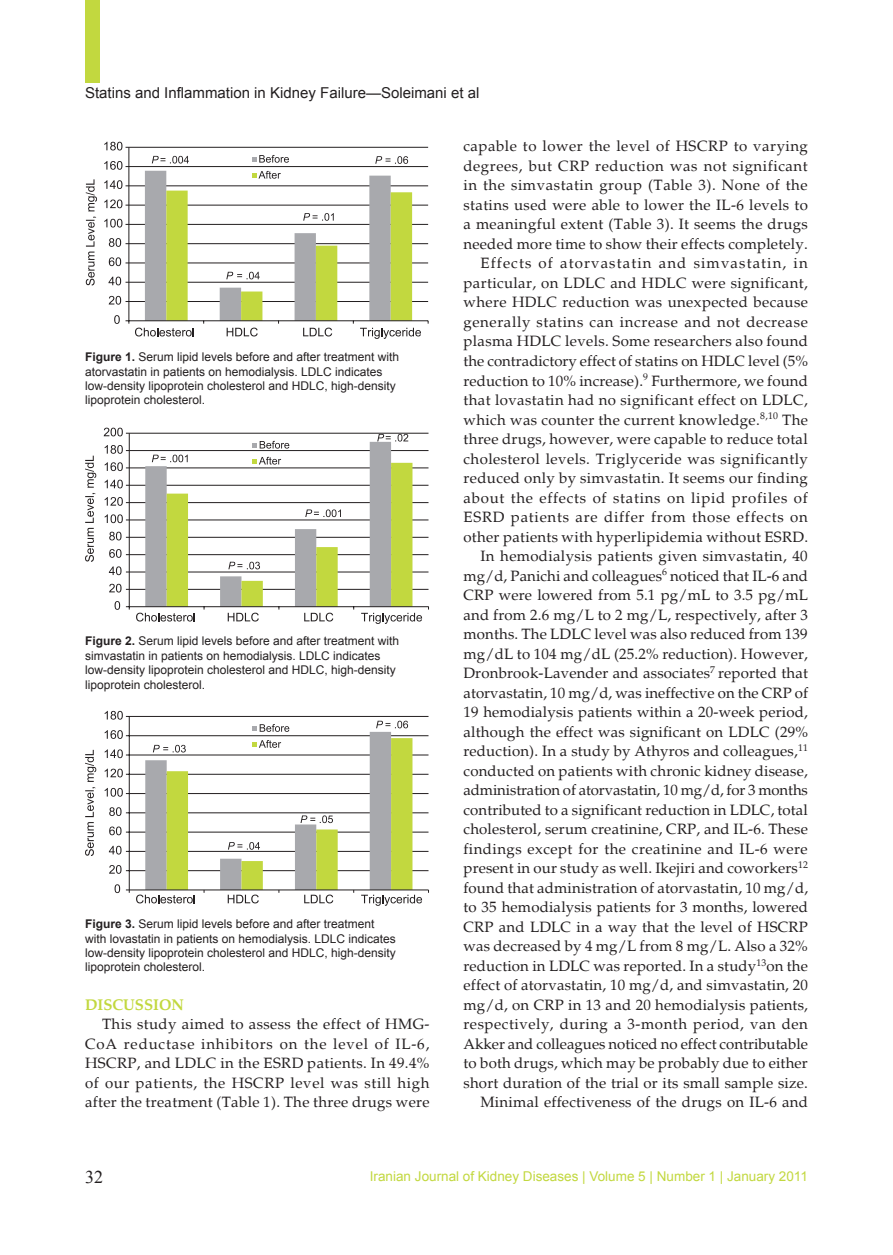
<style>
.page{position:relative;width:893px;height:1255px;background:#fff}
.page>*{position:absolute;margin:0;border:0;box-sizing:border-box;transform-origin:0 0}
.t1{font:18px "Times New Roman";color:#231f20}
.t2{font:700 15.75px "Palatino";color:#c2d83f;scale:.95 1}
.t3{font:15px/19.5px "Palatino";letter-spacing:.01em;color:#231f20;text-align:justify}
.t4{font:15px "Arial";color:#231f20}
.t5{font:13.5px "Arial";color:#c2d83f}
.t6{font:12px/14.4px "Arial";color:#231f20}
.s1{font-weight:700}
</style>
<div class="page">
<div style="left:85px;top:0;width:15px;height:83px;background:#c2d83f"></div>
<svg style="left:114px;top:315px;width:6px;height:9px"></svg>
<svg style="left:109px;top:296px;width:12px;height:8px"></svg>
<svg style="left:109px;top:276px;width:12px;height:9px"></svg>
<svg style="left:109px;top:257px;width:12px;height:9px"></svg>
<svg style="left:109px;top:238px;width:12px;height:9px"></svg>
<svg style="left:104px;top:219px;width:18px;height:8px"></svg>
<svg style="left:104px;top:199px;width:18px;height:9px"></svg>
<svg style="left:104px;top:180px;width:18px;height:9px"></svg>
<svg style="left:104px;top:161px;width:18px;height:9px"></svg>
<svg style="left:104px;top:142px;width:18px;height:8px"></svg>
<svg style="left:86px;top:179px;width:11px;height:106px"></svg>
<svg style="left:252px;top:155px;width:37px;height:8px"></svg>
<svg style="left:152px;top:156px;width:37px;height:7px"></svg>
<svg style="left:375px;top:156px;width:33px;height:8px"></svg>
<hr style="left:126px;top:301px;width:302px;height:1px;background:#231f20">
<hr style="left:126px;top:282px;width:302px;height:1px;background:#231f20">
<hr style="left:126px;top:263px;width:302px;height:1px;background:#231f20">
<hr style="left:126px;top:243px;width:302px;height:1px;background:#231f20">
<hr style="left:126px;top:224px;width:302px;height:1px;background:#231f20">
<hr style="left:126px;top:205px;width:302px;height:1px;background:#231f20">
<hr style="left:126px;top:185px;width:302px;height:1px;background:#231f20">
<hr style="left:126px;top:166px;width:302px;height:1px;background:#231f20">
<hr style="left:126px;top:147px;width:302px;height:1px;background:#231f20">
<hr style="left:129px;top:147px;width:1px;height:176px;background:#231f20">
<svg style="left:135px;top:171px;width:286px;height:168px"></svg>
<hr style="left:126px;top:320px;width:302px;height:1px;background:#231f20">
<hr style="left:126px;top:589px;width:302px;height:1px;background:#231f20">
<hr style="left:126px;top:571px;width:302px;height:1px;background:#231f20">
<hr style="left:126px;top:554px;width:302px;height:1px;background:#231f20">
<hr style="left:126px;top:537px;width:302px;height:1px;background:#231f20">
<hr style="left:126px;top:519px;width:302px;height:1px;background:#231f20">
<hr style="left:126px;top:502px;width:302px;height:1px;background:#231f20">
<hr style="left:126px;top:485px;width:302px;height:1px;background:#231f20">
<hr style="left:126px;top:467px;width:302px;height:1px;background:#231f20">
<hr style="left:126px;top:433px;width:302px;height:1px;background:#231f20">
<hr style="left:126px;top:450px;width:302px;height:1px;background:#231f20">
<svg style="left:115px;top:601px;width:5px;height:9px"></svg>
<svg style="left:109px;top:583px;width:13px;height:9px"></svg>
<svg style="left:109px;top:566px;width:13px;height:9px"></svg>
<svg style="left:109px;top:549px;width:13px;height:9px"></svg>
<svg style="left:109px;top:531px;width:13px;height:9px"></svg>
<svg style="left:105px;top:514px;width:18px;height:9px"></svg>
<svg style="left:105px;top:497px;width:18px;height:9px"></svg>
<svg style="left:105px;top:479px;width:18px;height:9px"></svg>
<svg style="left:105px;top:462px;width:18px;height:9px"></svg>
<svg style="left:105px;top:445px;width:18px;height:9px"></svg>
<svg style="left:104px;top:427px;width:19px;height:9px"></svg>
<svg style="left:85px;top:455px;width:11px;height:107px"></svg>
<hr style="left:129px;top:433px;width:1px;height:176px;background:#231f20">
<svg style="left:136px;top:434px;width:286px;height:190px"></svg>
<hr style="left:126px;top:606px;width:302px;height:1px;background:#231f20">
<hr style="left:126px;top:870px;width:302px;height:1px;background:#231f20">
<hr style="left:126px;top:851px;width:302px;height:1px;background:#231f20">
<hr style="left:126px;top:831px;width:302px;height:1px;background:#231f20">
<hr style="left:126px;top:812px;width:302px;height:1px;background:#231f20">
<hr style="left:126px;top:793px;width:302px;height:1px;background:#231f20">
<hr style="left:126px;top:774px;width:302px;height:1px;background:#231f20">
<hr style="left:126px;top:754px;width:302px;height:1px;background:#231f20">
<hr style="left:126px;top:735px;width:302px;height:1px;background:#231f20">
<hr style="left:126px;top:716px;width:302px;height:1px;background:#231f20">
<hr style="left:129px;top:716px;width:1px;height:176px;background:#231f20">
<svg style="left:115px;top:884px;width:5px;height:9px"></svg>
<svg style="left:109px;top:865px;width:13px;height:8px"></svg>
<svg style="left:109px;top:845px;width:13px;height:9px"></svg>
<svg style="left:109px;top:826px;width:13px;height:9px"></svg>
<svg style="left:109px;top:807px;width:13px;height:9px"></svg>
<svg style="left:105px;top:788px;width:18px;height:8px"></svg>
<svg style="left:105px;top:768px;width:18px;height:9px"></svg>
<svg style="left:105px;top:749px;width:18px;height:9px"></svg>
<svg style="left:105px;top:730px;width:18px;height:9px"></svg>
<svg style="left:105px;top:711px;width:18px;height:8px"></svg>
<svg style="left:85px;top:749px;width:11px;height:107px"></svg>
<svg style="left:136px;top:720px;width:286px;height:185px"></svg>
<hr style="left:126px;top:889px;width:302px;height:1px;background:#231f20">
<p class="t4" style="left:85px;top:83px;width:396px">Statins and Inflammation in Kidney Failure—Soleimani et al</p>
<p class="t6" style="left:85px;top:350px;width:316px"><span class="s1">Figure 1.</span> Serum lipid levels before and after treatment with atorvastatin in patients on hemodialysis. LDLC indicates low-density lipoprotein cholesterol and HDLC, high-density lipoprotein cholesterol.</p>
<p class="t6" style="left:85px;top:634px;width:316px"><span class="s1">Figure 2.</span> Serum lipid levels before and after treatment with simvastatin in patients on hemodialysis. LDLC indicates low-density lipoprotein cholesterol and HDLC, high-density lipoprotein cholesterol.</p>
<p class="t6" style="left:85px;top:916px;width:312px"><span class="s1">Figure 3.</span> Serum lipid levels before and after treatment with lovastatin in patients on hemodialysis. LDLC indicates low-density lipoprotein cholesterol and HDLC, high-density lipoprotein cholesterol.</p>
<p class="t2" style="left:85px;top:995px;width:106px">DISCUSSION</p>
<p class="t3" style="left:85px;top:1014px;width:346px;text-indent:17px">This study aimed to assess the effect of HMG-CoA reductase inhibitors on the level of IL-6, HSCRP, and LDLC in the ESRD patients. In 49.4% of our patients, the HSCRP level was still high after the treatment (Table 1). The three drugs were</p>
<p class="t3" style="left:463px;top:137px;width:346px;text-align:right">capable to lower the level of HSCRP to varying degrees, but CRP reduction was not significant in the simvastatin group (Table 3). None of the statins used were able to lower the IL-6 levels to a meaningful extent (Table 3). It seems the drugs needed more time to show their effects completely.<br>Effects of atorvastatin and simvastatin, in particular, on LDLC and HDLC were significant, where HDLC reduction was unexpected because generally statins can increase and not decrease plasma HDLC levels. Some researchers also found the contradictory effect of statins on HDLC level (5% reduction to 10% increase).<sup>9</sup> Furthermore, we found that lovastatin had no significant effect on LDLC, which was counter the current knowledge.<sup>8,10</sup> The three drugs, however, were capable to reduce total cholesterol levels. Triglyceride was significantly reduced only by simvastatin. It seems our finding about the effects of statins on lipid profiles of ESRD patients are differ from those effects on other patients with hyperlipidemia without ESRD.<br>In hemodialysis patients given simvastatin, 40 mg/d, Panichi and colleagues<sup>6</sup> noticed that IL-6 and CRP were lowered from 5.1 pg/mL to 3.5 pg/mL and from 2.6 mg/L to 2 mg/L, respectively, after 3 months. The LDLC level was also reduced from 139 mg/dL to 104 mg/dL (25.2% reduction). However, Dronbrook-Lavender and associates<sup>7</sup> reported that atorvastatin, 10 mg/d, was ineffective on the CRP of 19 hemodialysis patients within a 20-week period, although the effect was significant on LDLC (29% reduction). In a study by Athyros and colleagues,<sup>11 </sup>conducted on patients with chronic kidney disease, administration of atorvastatin, 10 mg/d, for 3 months contributed to a significant reduction in LDLC, total cholesterol, serum creatinine, CRP, and IL-6. These findings except for the creatinine and IL-6 were present in our study as well. Ikejiri and coworkers<sup>12 </sup>found that administration of atorvastatin, 10 mg/d, to 35 hemodialysis patients for 3 months, lowered CRP and LDLC in a way that the level of HSCRP was decreased by 4 mg/L from 8 mg/L. Also a 32% reduction in LDLC was reported. In a study<sup>13</sup>on the effect of atorvastatin, 10 mg/d, and simvastatin, 20 mg/d, on CRP in 13 and 20 hemodialysis patients, respectively, during a 3-month period, van den Akker and colleagues noticed no effect contributable to both drugs, which may be probably due to either short duration of the trial or its small sample size.<br>Minimal effectiveness of the drugs on IL-6 and</p>
<p class="t1" style="left:85px;top:1164px;width:19px">32</p>
<p class="t5" style="left:370px;top:1166px;width:440px">Iranian Journal of Kidney Diseases | Volume 5 | Number 1 | January 2011</p>
</div>
